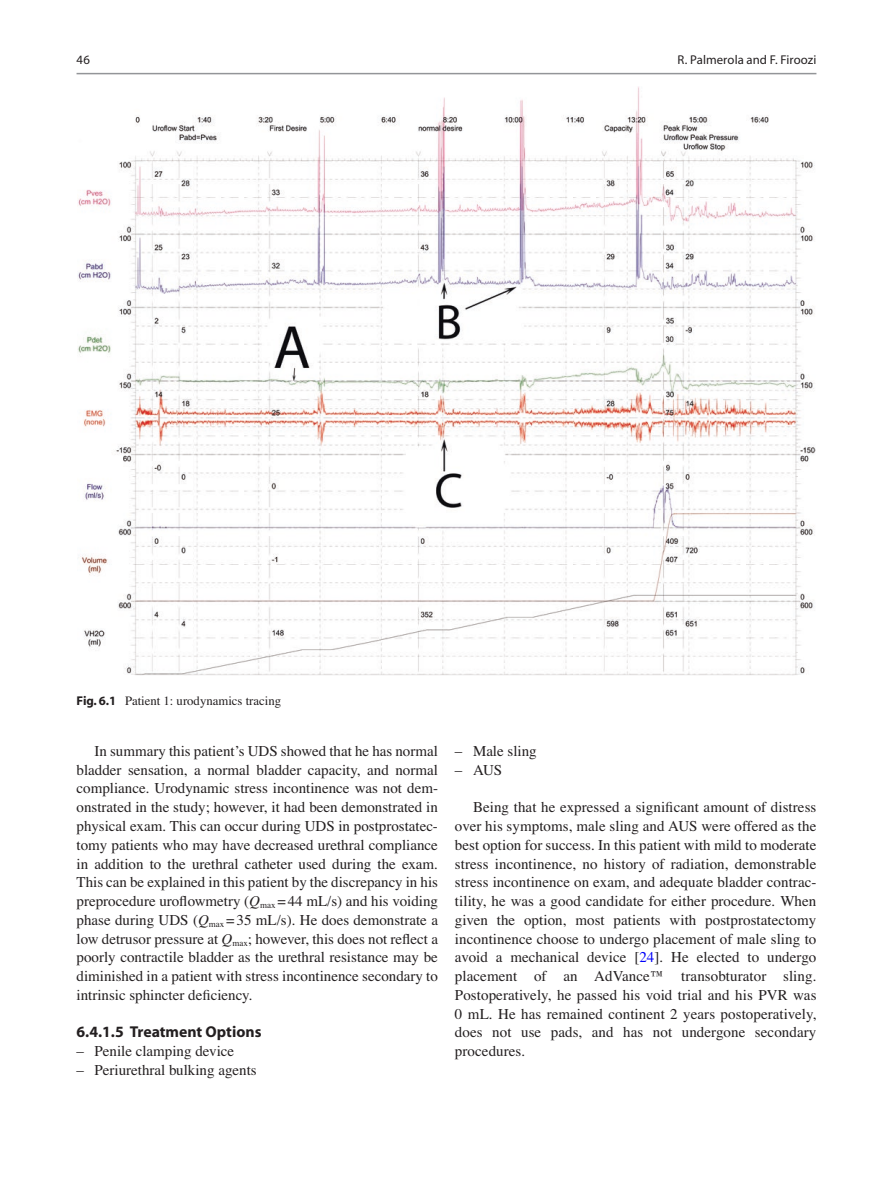
<style>
.page{position:relative;width:893px;height:1187px;background:#fff}
.page>*{position:absolute;margin:0;border:0;box-sizing:border-box;transform-origin:0 0}
.t1{font:700 15.75px "Nbjbhv Myriad";color:#231f20}
.t2{font:15px/18.8px "Jrdkgp Times";color:#231f20;text-align:justify}
.t3{font:12.75px "Jrdkgp Times";color:#231f20}
.t4{font:12.75px "Fsvdkb Myriad";letter-spacing:.005em;color:#231f20}
.t5{font:12.75px "Xxxtkp Myriad";color:#231f20}
.s1{font-family:"Nbjbhv Myriad";font-weight:700}
.s2{font-family:"Pxvvhv Times";font-style:italic}
.s3{color:#0000fa}
</style>
<div class="page">
<img style="left:78px;top:87px;width:737px;height:588px">
<hr style="left:77px;top:73px;width:739px;height:1px;background:#939598">
<p class="t5" style="left:77px;top:54px;width:15px">46</p>
<p class="t4" style="left:677px;top:54px;width:140px">R. Palmerola and F. Firoozi</p>
<p class="t3" style="left:77px;top:695px;width:206px"><span class="s1">Fig. 6.1</span> Patient 1: urodynamics tracing</p>
<p class="t2" style="left:77px;top:742px;width:363px;text-indent:18px">In summary this patient’s UDS showed that he has normal bladder sensation, a normal bladder capacity, and normal compliance. Urodynamic stress incontinence was not dem&shy;onstrated in the study; however, it had been demonstrated in physical exam. This can occur during UDS in postprostatec&shy;tomy patients who may have decreased urethral compliance in addition to the urethral catheter used during the exam.<br>This can be explained in this patient by the discrepancy in his preprocedure uroflowmetry (<span class="s2">Q</span><sub>max</sub> =44 mL/s) and his voiding phase during UDS (<span class="s2">Q</span><sub>max</sub> =35 mL/s). He does demonstrate a low detrusor pressure at <span class="s2">Q</span><sub>max</sub>; however, this does not reflect a poorly contractile bladder as the urethral resistance may be diminished in a patient with stress incontinence secondary to intrinsic sphincter deficiency.</p>
<p class="t1" style="left:77px;top:1023px;width:187px">6.4.1.5 Treatment Options</p>
<p class="t2" style="left:77px;top:1042px;width:159px">– Penile clamping device</p>
<p class="t2" style="left:77px;top:1061px;width:182px">– Periurethral bulking agents</p>
<p class="t2" style="left:455px;top:742px;width:83px">– Male sling</p>
<p class="t2" style="left:455px;top:761px;width:49px">– AUS</p>
<p class="t2" style="left:455px;top:799px;width:363px;text-indent:18px">Being that he expressed a significant amount of distress over his symptoms, male sling and AUS were offered as the best option for success. In this patient with mild to moderate stress incontinence, no history of radiation, demonstrable stress incontinence on exam, and adequate bladder contrac&shy;tility, he was a good candidate for either procedure. When given the option, most patients with postprostatectomy incontinence choose to undergo placement of male sling to avoid a mechanical device [<span class="s3">24</span>]. He elected to undergo placement of an AdVance™ transobturator sling.<br>Postoperatively, he passed his void trial and his PVR was 0 mL. He has remained continent 2 years postoperatively, does not use pads, and has not undergone secondary procedures.</p>
</div>
